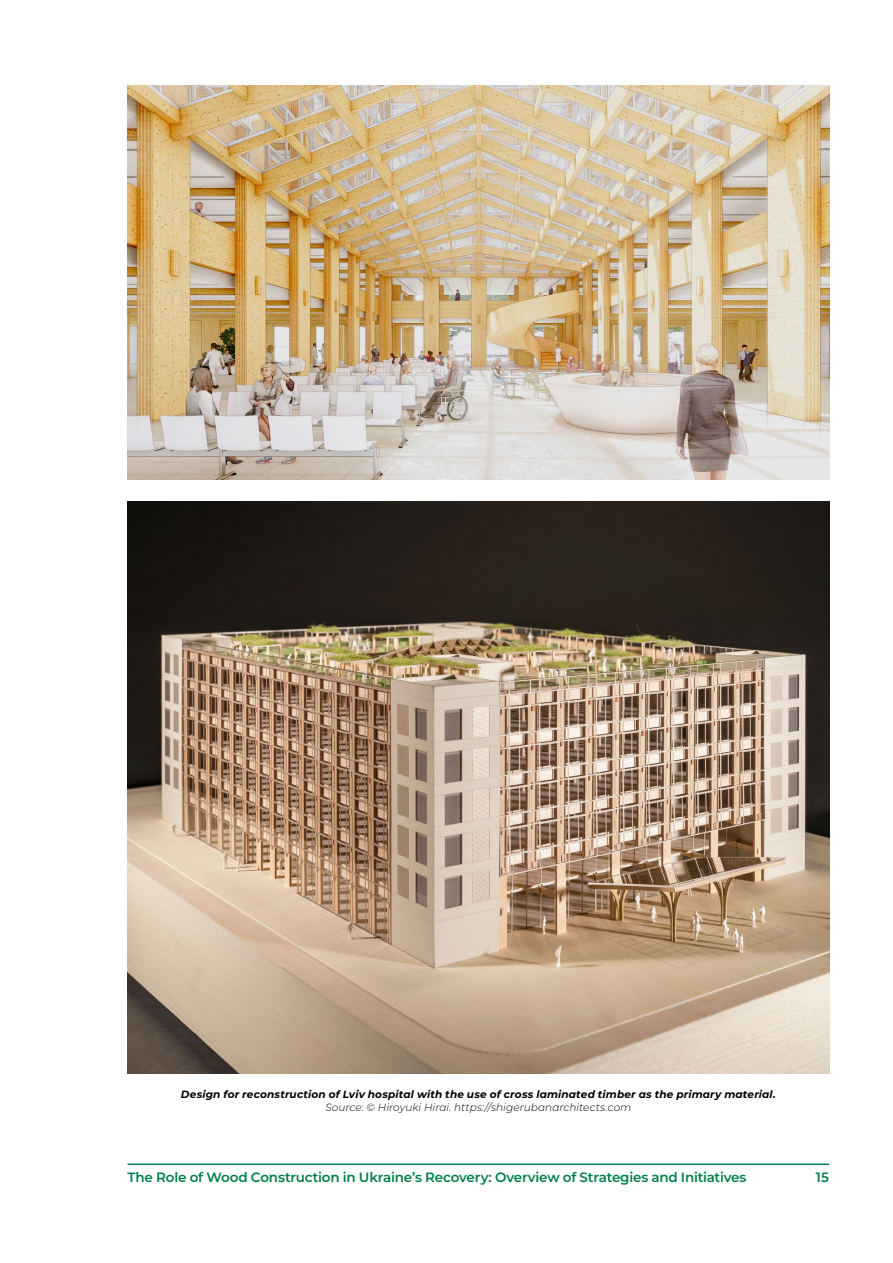
<style>
.page{position:relative;width:893px;height:1263px;background:#fff}
.page>*{position:absolute;margin:0;border:0;box-sizing:border-box;transform-origin:0 0}
.t1{font:600 13.5px "Montserrat";letter-spacing:-.015em;color:#007f49}
.t2{font:italic 700 10.5px "Montserrat";letter-spacing:.015em;color:#000}
.t3{font:italic 300 10.5px "Montserrat";color:#000}
</style>
<div class="page">
<hr style="left:128px;top:1163px;width:701px;height:2px;background:#007f49">
<img style="left:128px;top:85px;width:701px;height:395px">
<img style="left:128px;top:502px;width:701px;height:571px">
<p class="t2" style="left:181px;top:1087px;width:596px">Design for reconstruction of Lviv hospital with the use of cross laminated timber as the primary material.</p>
<p class="t3" style="left:325px;top:1100px;width:308px">Source: © Hiroyuki Hirai. https://shigerubanarchitects.com</p>
<p class="t1" style="left:128px;top:1167px;width:620px">The Role of Wood Construction in Ukraine’s Recovery: Overview of Strategies and Initiatives</p>
<p class="t1" style="left:816px;top:1167px;width:15px">15</p>
</div>
